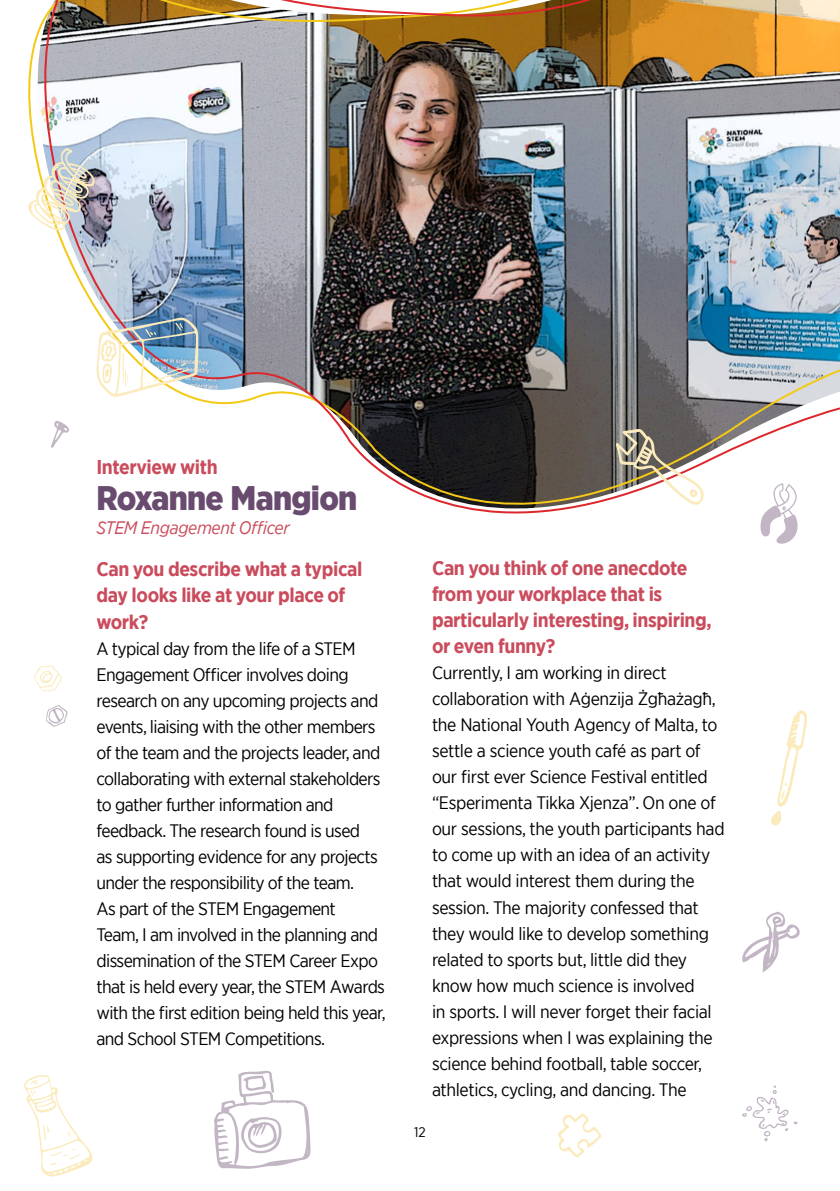
<style>
.page{position:relative;width:840px;height:1191px;background:#fff}
.page>*{position:absolute;margin:0;border:0;box-sizing:border-box;transform-origin:0 0}
.Sub_01{font:900 34px "Gotham Narrow";letter-spacing:-.02em;color:#684b6e}
.Sub_01-2{font:700 20px/26.2px "Gotham Narrow";letter-spacing:-.02em;color:#ca4b5c}
.Body_Text{font:18px/26px "Gotham Narrow";letter-spacing:-.035em;color:#000}
.Sub_01-3{font:italic 18px "Gotham Narrow";letter-spacing:-.02em;color:#ca4b5c}
.t1{font:14px "Gotham Narrow";color:#000}
</style>
<div class="page">
<img style="left:33px;top:0;width:806px;height:514px">
<img style="left:96px;top:317px;width:102px;height:80px">
<img style="left:28px;top:147px;width:67px;height:83px">
<svg style="left:50px;top:420px;width:19px;height:28px"></svg>
<svg style="left:24px;top:1075px;width:69px;height:102px"></svg>
<svg style="left:742px;top:1085px;width:55px;height:56px"></svg>
<svg style="left:34px;top:665px;width:28px;height:26px"></svg>
<svg style="left:46px;top:705px;width:22px;height:22px"></svg>
<svg style="left:742px;top:911px;width:58px;height:61px"></svg>
<svg style="left:771px;top:710px;width:35px;height:116px"></svg>
<svg style="left:615px;top:429px;width:88px;height:76px"></svg>
<svg style="left:759px;top:483px;width:40px;height:61px"></svg>
<svg style="left:558px;top:1113px;width:43px;height:44px"></svg>
<svg style="left:214px;top:1070px;width:96px;height:98px"></svg>
<p class="Sub_01-2" style="left:96px;top:454px;width:123px">Interview with</p>
<p class="Sub_01" style="left:96px;top:475px;width:262px">Roxanne Mangion</p>
<p class="Sub_01-3" style="left:96px;top:516px;width:195px">STEM Engagement Officer</p>
<p class="Sub_01-2" style="left:96px;top:556px;width:267px">Can you describe what a typical day looks like at your place of work?</p>
<p class="Body_Text" style="left:96px;top:635px;width:290px">A typical day from the life of a STEM Engagement Officer involves doing research on any upcoming projects and events, liaising with the other members of the team and the projects leader, and collaborating with external stakeholders to gather further information and feedback. The research found is used<br>as supporting evidence for any projects under the responsibility of the team.<br>As part of the STEM Engagement<br>Team, I am involved in the planning and dissemination of the STEM Career Expo that is held every year, the STEM Awards with the first edition being held this year, and School STEM Competitions.</p>
<p class="Sub_01-2" style="left:432px;top:554px;width:281px">Can you think of one anecdote from your workplace that is particularly interesting, inspiring, or even funny?</p>
<p class="Body_Text" style="left:432px;top:659px;width:294px">Currently, I am working in direct collaboration with Aġenzija Żgħażagħ, the National Youth Agency of Malta, to settle a science youth café as part of our first ever Science Festival entitled “Esperimenta Tikka Xjenza”. On one of our sessions, the youth participants had to come up with an idea of an activity that would interest them during the session. The majority confessed that they would like to develop something related to sports but, little did they know how much science is involved<br>in sports. I will never forget their facial expressions when I was explaining the science behind football, table soccer, athletics, cycling, and dancing. The</p>
<p class="t1" style="left:414px;top:1123px;width:13px">12</p>
</div>
